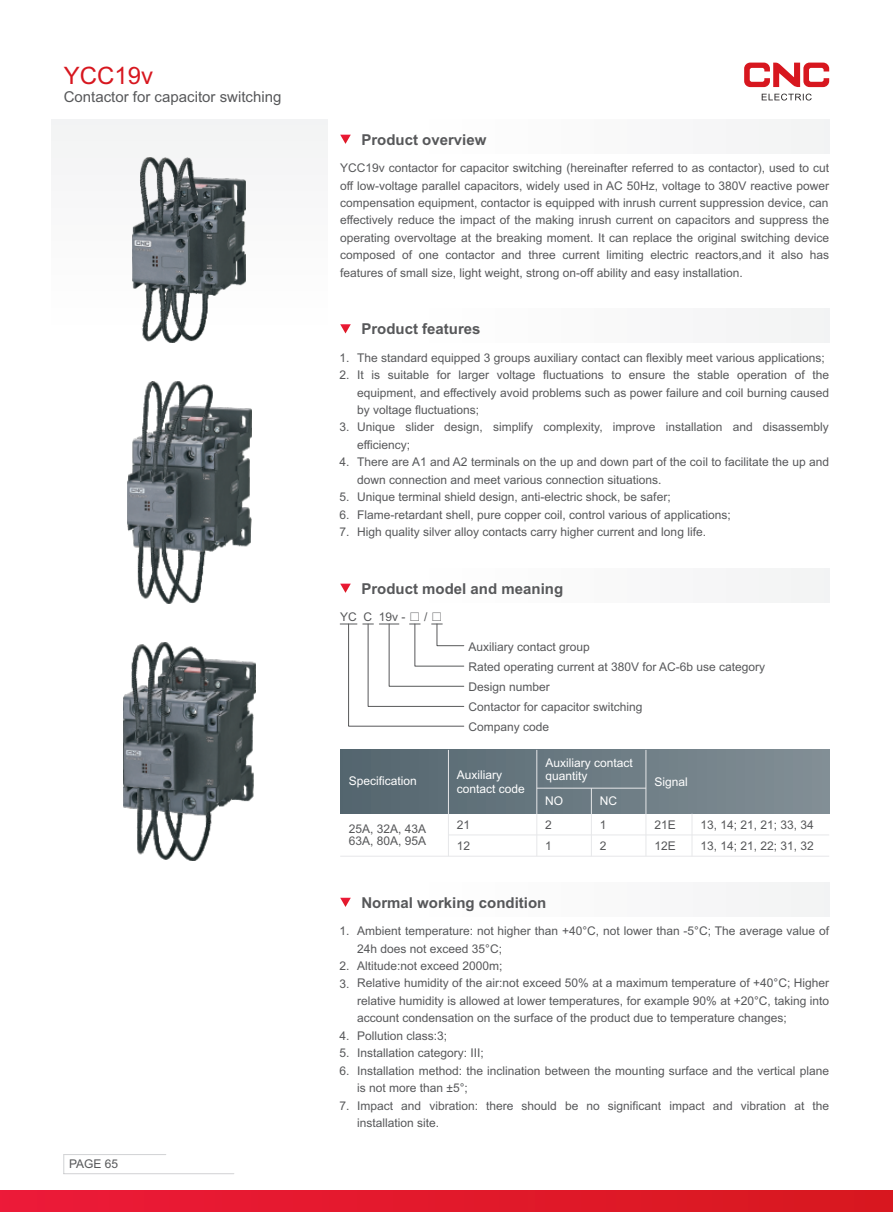
<style>
.page{position:relative;width:893px;height:1212px;background:#fff}
.page>*{position:absolute;margin:0;border:0;box-sizing:border-box;transform-origin:0 0}
.t1{font:24px "Arial";color:#d7171f}
.t2{font:700 15px "Arial";color:#57585a}
.t3{font:15px "Arial";color:#57585a}
.t4{font:12px/17.4px "Arial";color:#57585a}
.t5{font:12px/13.4px "Arial";color:#fff}
.s1{font-family:"Alibaba Pu Hui Ti"}
</style>
<div class="page">
<div style="left:0;top:1191px;width:893px;height:21px;background:#e2192b"></div>
<svg style="left:744px;top:63px;width:85px;height:24px"></svg>
<svg style="left:762px;top:94px;width:50px;height:6px"></svg>
<div style="left:340px;top:119px;width:489px;height:34px;background:#fafafa"></div>
<div style="left:340px;top:309px;width:489px;height:34px;background:#fafafa"></div>
<div style="left:340px;top:568px;width:489px;height:34px;background:#fafafa"></div>
<div style="left:340px;top:750px;width:489px;height:64px;background:linear-gradient(to right,#53656f,#838f96)"></div>
<hr style="left:537px;top:788px;width:109px;height:1px;background:#e6e7e9">
<hr style="left:448px;top:834px;width:381px;height:1px;background:#e6e7e9">
<hr style="left:448px;top:750px;width:1px;height:106px;background:#e6e7e9">
<hr style="left:645px;top:750px;width:1px;height:106px;background:#e6e7e9">
<hr style="left:536px;top:750px;width:1px;height:106px;background:#e6e7e9">
<hr style="left:340px;top:856px;width:489px;height:1px;background:#e6e7e9">
<hr style="left:591px;top:788px;width:1px;height:68px;background:#e6e7e9">
<hr style="left:692px;top:814px;width:1px;height:42px;background:#e6e7e9">
<div style="left:340px;top:882px;width:489px;height:34px;background:#fafafa"></div>
<hr style="left:64px;top:1154px;width:102px;height:1px;background:#d1d2d4">
<hr style="left:64px;top:1173px;width:170px;height:1px;background:#d1d2d4">
<svg style="left:63px;top:1154px;width:1px;height:20px"></svg>
<div style="left:51px;top:119px;width:276px;height:213px;background:#f8f8f9"></div>
<svg style="left:340px;top:135px;width:11px;height:9px"></svg>
<img style="left:133px;top:157px;width:113px;height:185px">
<img style="left:127px;top:382px;width:124px;height:221px">
<img style="left:123px;top:643px;width:132px;height:218px">
<svg style="left:340px;top:324px;width:11px;height:9px"></svg>
<svg style="left:340px;top:584px;width:11px;height:9px"></svg>
<svg style="left:340px;top:623px;width:124px;height:104px"></svg>
<svg style="left:340px;top:898px;width:11px;height:9px"></svg>
<h1 class="t1" style="left:64px;top:66px;width:91px">YCC19v</h1>
<p class="t3" style="left:64px;top:91px;width:219px">Contactor for capacitor switching</p>
<p class="t4" style="left:69px;top:1156px;width:51px">PAGE 65</p>
<p class="t2" style="left:361px;top:134px;width:127px">Product overview</p>
<p class="t4" style="left:340px;top:160px;width:490px;text-align:justify">YCC19v contactor for capacitor switching (hereinafter referred to as contactor), used to cut off low-voltage parallel capacitors, widely used in AC 50Hz, voltage to 380V reactive power compensation equipment, contactor is equipped with inrush current suppression device, can effectively reduce the impact of the making inrush current on capacitors and suppress the operating overvoltage at the breaking moment. It can replace the original switching device composed of one contactor and three current limiting electric reactors,and it also has features of small size, light weight, strong on-off ability and easy installation.</p>
<p class="t4" style="left:340px;top:350px;width:12px">1.<br>2.</p>
<p class="t4" style="left:340px;top:420px;width:12px">3.</p>
<p class="t4" style="left:340px;top:454px;width:12px">4.</p>
<p class="t4" style="left:340px;top:489px;width:12px;text-align:justify">5.<br>6.<br>7.</p>
<p class="t2" style="left:361px;top:323px;width:121px">Product features</p>
<p class="t4" style="left:357px;top:350px;width:473px">The standard equipped 3 groups auxiliary contact can flexibly meet various applications; It is suitable for larger voltage fluctuations to ensure the stable operation of the equipment, and effectively avoid problems such as power failure and coil burning caused by voltage fluctuations;<br>Unique slider design, simplify complexity, improve installation and disassembly efficiency;<br>There are A1 and A2 terminals on the up and down part of the coil to facilitate the up and down connection and meet various connection situations.<br>Unique terminal shield design, anti-electric shock, be safer;<br>Flame-retardant shell, pure copper coil, control various of applications;<br>High quality silver alloy contacts carry higher current and long life.</p>
<p class="t2" style="left:361px;top:583px;width:203px">Product model and meaning</p>
<p class="t4" style="left:340px;top:609px;width:104px">YC C 19v - <span class="s1">□</span> / <span class="s1">□</span></p>
<p class="t5" style="left:349px;top:775px;width:70px">Specification</p>
<p class="t4" style="left:349px;top:824px;width:79px;line-height:12px">25A, 32A, 43A<br>63A, 80A, 95A</p>
<p class="t4" style="left:468px;top:637px;width:298px;line-height:20.1px">Auxiliary contact group<br>Rated operating current at 380V for AC-6b use category</p>
<p class="t4" style="left:468px;top:698px;width:176px;line-height:20.1px">Contactor for capacitor switching<br>Company code</p>
<p class="t4" style="left:468px;top:679px;width:83px">Design number</p>
<p class="t5" style="left:545px;top:757px;width:89px">Auxiliary contact quantity</p>
<p class="t5" style="left:457px;top:769px;width:70px">Auxiliary contact code</p>
<p class="t5" style="left:654px;top:776px;width:35px">Signal</p>
<p class="t5" style="left:545px;top:796px;width:19px">NO</p>
<p class="t4" style="left:545px;top:815px;width:8px;line-height:21.3px">2<br>1</p>
<p class="t5" style="left:600px;top:796px;width:19px">NC</p>
<p class="t4" style="left:600px;top:815px;width:8px;line-height:21.3px">1<br>2</p>
<p class="t4" style="left:700px;top:815px;width:115px;line-height:21.3px">13, 14; 21, 21; 33, 34<br>13, 14; 21, 22; 31, 32</p>
<p class="t4" style="left:457px;top:815px;width:15px;line-height:21.3px">21<br>12</p>
<p class="t4" style="left:654px;top:815px;width:23px;line-height:21.3px">21E<br>12E</p>
<p class="t4" style="left:340px;top:923px;width:12px">1.</p>
<p class="t4" style="left:340px;top:958px;width:12px">2.<br>3.</p>
<p class="t4" style="left:340px;top:1028px;width:12px;text-align:justify">4.<br>5.<br>6.</p>
<p class="t4" style="left:340px;top:1098px;width:12px">7.</p>
<p class="t2" style="left:361px;top:897px;width:187px">Normal working condition</p>
<p class="t4" style="left:357px;top:923px;width:473px">Ambient temperature: not higher than +40°C, not lower than -5°C; The average value of 24h does not exceed 35°C;<br>Altitude:not exceed 2000m;<br>Relative humidity of the air:not exceed 50% at a maximum temperature of +40°C; Higher relative humidity is allowed at lower temperatures, for example 90% at +20°C, taking into account condensation on the surface of the product due to temperature changes; Pollution class:3;<br>Installation category: III;<br>Installation method: the inclination between the mounting surface and the vertical plane is not more than ±5°;<br>Impact and vibration: there should be no significant impact and vibration at the installation site.</p>
</div>
